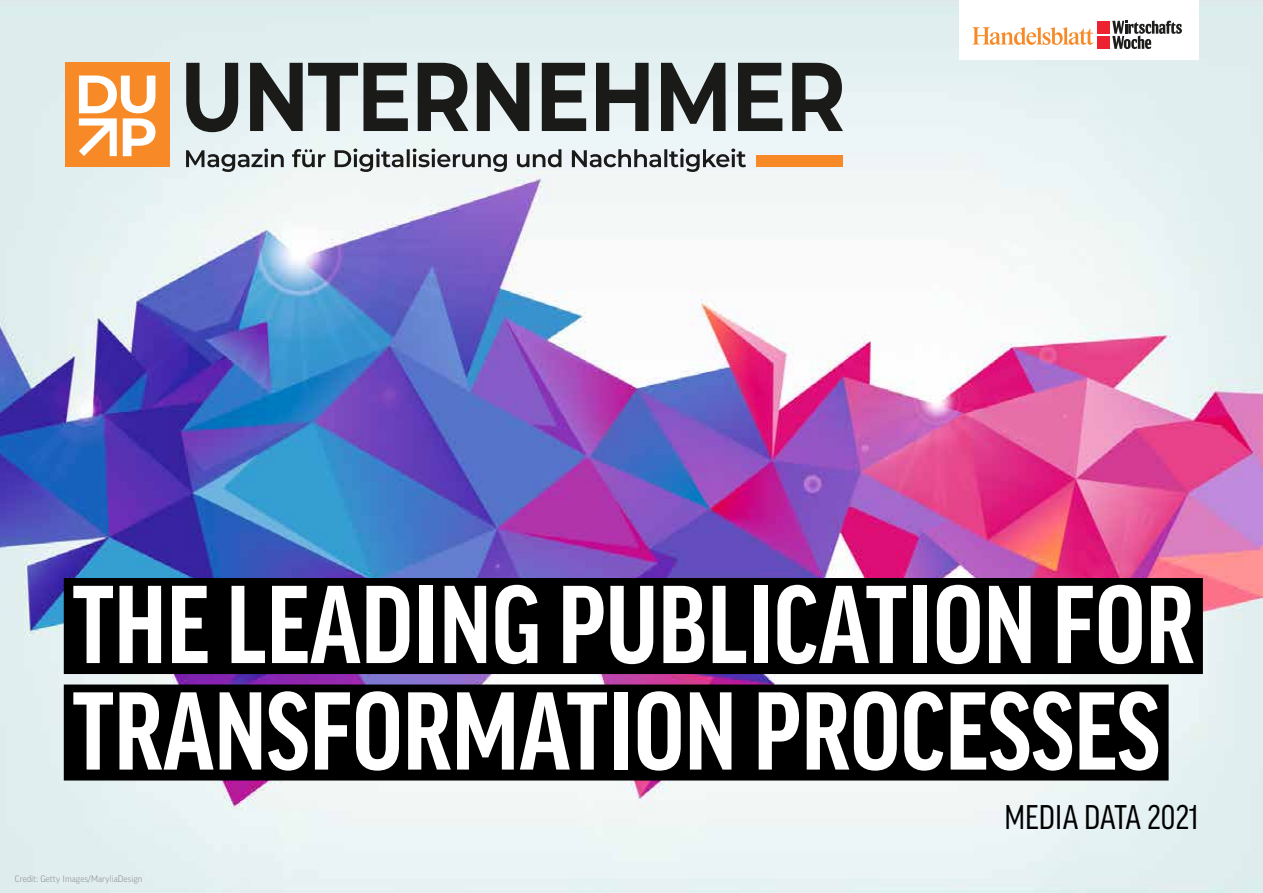
<style>
.page{position:relative;width:1263px;height:893px;background:#fff}
.page>*{position:absolute;margin:0;border:0;box-sizing:border-box;transform-origin:0 0}
.t1{font:700 condensed 106.5px/106.5px "Good Pro";color:#fff}
.t2{font:33px "Good Pro Cond News";color:#000}
.t3{font:300 9px "Good Pro";color:#8e8e8d}
</style>
<div class="page">
<img style="left:0;top:0;width:1263px;height:893px">
<div style="left:959px;top:0;width:240px;height:60px;background:#fff"></div>
<div style="left:1097px;top:36px;width:13px;height:13px;background:#ed2231"></div>
<div style="left:1097px;top:21px;width:13px;height:13px;background:#ed2231"></div>
<svg style="left:1112px;top:20px;width:70px;height:29px"></svg>
<svg style="left:972px;top:27px;width:121px;height:18px"></svg>
<div style="left:64px;top:578px;width:1139px;height:96px;background:#000"></div>
<div style="left:64px;top:684px;width:1104px;height:96px;background:#000"></div>
<div style="left:756px;top:156px;width:87px;height:11px;background:#f78a27"></div>
<svg style="left:186px;top:63px;width:657px;height:69px;background:#7d8282"></svg>
<svg style="left:186px;top:149px;width:560px;height:23px"></svg>
<div style="left:65px;top:63px;width:104px;height:104px;background:#f78a27"></div>
<svg style="left:79px;top:76px;width:77px;height:80px"></svg>
<p class="t1" style="left:72px;top:572px;width:1123px">THE LEADING PUBLICATION FOR<br>TRANSFORMATION PROCESSES</p>
<p class="t2" style="left:1004px;top:799px;width:196px">MEDIA DATA 2021</p>
<p class="t3" style="left:15px;top:874px;width:129px">Credit: Getty Images/MaryliaDesign</p>
</div>
